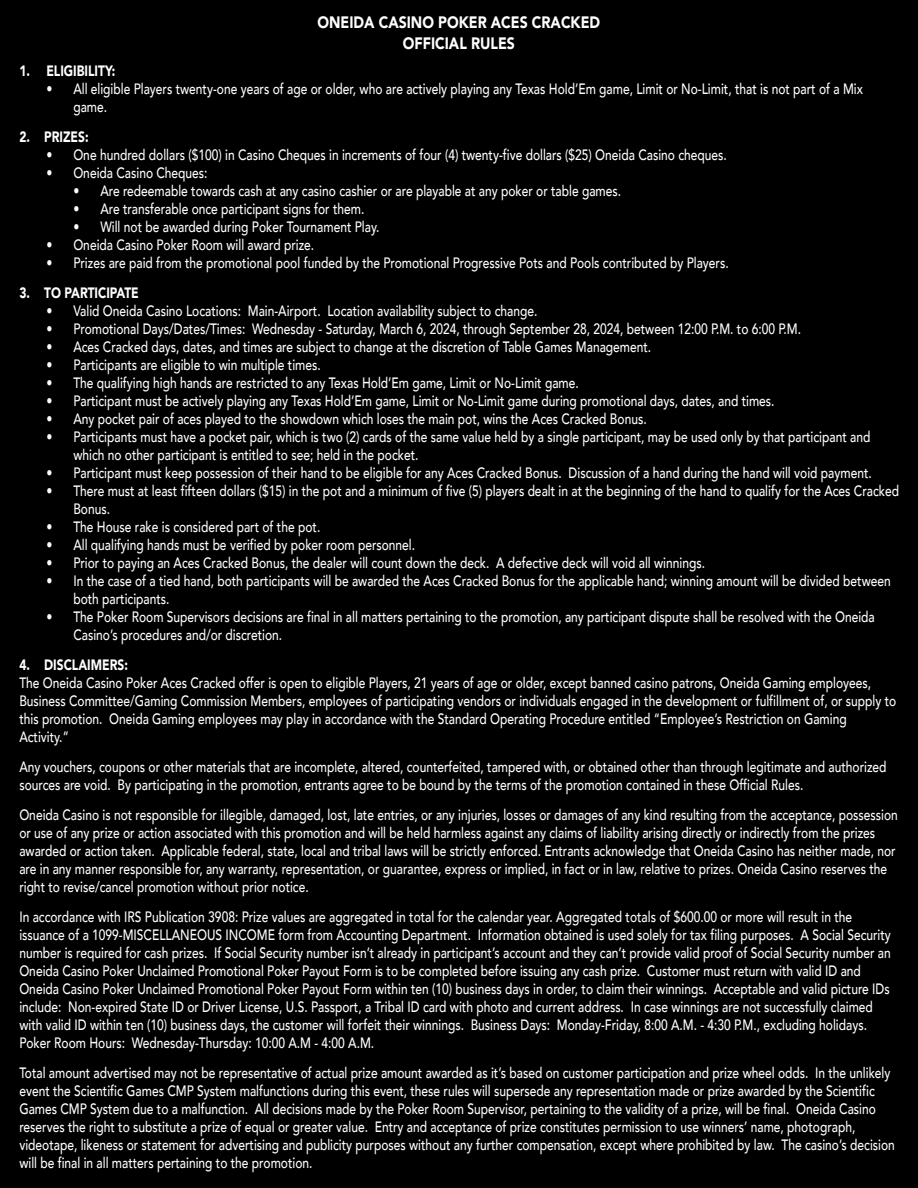
<style>
.page{position:relative;width:918px;height:1188px;background:#000}
.page>*{position:absolute;margin:0;border:0;box-sizing:border-box;transform-origin:0 0}
.t1{font:900 16.5px/21px "Avenir";color:#fff;text-align:center;scale:.85 1}
.t2{font:500 15px/18px "Avenir";color:#fff;scale:.8 1}
.t3{font:900 15px "Avenir";color:#fff;scale:.8 1}
</style>
<div class="page">
<p class="t1" style="left:317px;top:12px;width:334px">ONEIDA CASINO POKER ACES CRACKED<br>OFFICIAL RULES</p>
<p class="t3" style="left:19px;top:58px;width:121px">1. ELIGIBILITY:</p>
<p class="t2" style="left:73px;top:79px;width:989px;text-indent:-27px">• All eligible Players twenty-one years of age or older, who are actively playing any Texas Hold’Em game, Limit or No-Limit, that is not part of a Mix game.</p>
<p class="t3" style="left:19px;top:124px;width:88px">2. PRIZES:</p>
<p class="t2" style="left:46px;top:145px;width:852px">• One hundred dollars ($100) in Casino Cheques in increments of four (4) twenty-five dollars ($25) Oneida Casino cheques.</p>
<p class="t2" style="left:46px;top:163px;width:203px">• Oneida Casino Cheques:</p>
<p class="t2" style="left:73px;top:181px;width:686px">• Are redeemable towards cash at any casino cashier or are playable at any poker or table games.</p>
<p class="t2" style="left:73px;top:199px;width:365px">• Are transferable once participant signs for them.</p>
<p class="t2" style="left:73px;top:217px;width:384px">• Will not be awarded during Poker Tournament Play.</p>
<p class="t2" style="left:46px;top:235px;width:336px">• Oneida Casino Poker Room will award prize.</p>
<p class="t2" style="left:46px;top:253px;width:854px">• Prizes are paid from the promotional pool funded by the Promotional Progressive Pots and Pools contributed by Players.</p>
<p class="t3" style="left:19px;top:280px;width:151px">3. TO PARTICIPATE</p>
<p class="t2" style="left:46px;top:301px;width:615px">• Valid Oneida Casino Locations: Main-Airport. Location availability subject to change.</p>
<p class="t2" style="left:46px;top:319px;width:945px">• Promotional Days/Dates/Times: Wednesday - Saturday, March 6, 2024, through September 28, 2024, between 12:00 P.M. to 6:00 P.M.</p>
<p class="t2" style="left:46px;top:337px;width:758px">• Aces Cracked days, dates, and times are subject to change at the discretion of Table Games Management.</p>
<p class="t2" style="left:46px;top:355px;width:345px">• Participants are eligible to win multiple times.</p>
<p class="t2" style="left:46px;top:373px;width:667px">• The qualifying high hands are restricted to any Texas Hold’Em game, Limit or No-Limit game.</p>
<p class="t2" style="left:46px;top:391px;width:912px">• Participant must be actively playing any Texas Hold‘Em game, Limit or No-Limit game during promotional days, dates, and times.</p>
<p class="t2" style="left:46px;top:409px;width:752px">• Any pocket pair of aces played to the showdown which loses the main pot, wins the Aces Cracked Bonus.</p>
<p class="t2" style="left:73px;top:427px;width:998px;text-indent:-27px">• Participants must have a pocket pair, which is two (2) cards of the same value held by a single participant, may be used only by that participant and which no other participant is entitled to see; held in the pocket.</p>
<p class="t2" style="left:46px;top:463px;width:1033px">• Participant must keep possession of their hand to be eligible for any Aces Cracked Bonus. Discussion of a hand during the hand will void payment.</p>
<p class="t2" style="left:73px;top:481px;width:1034px;text-indent:-27px">• There must at least fifteen dollars ($15) in the pot and a minimum of five (5) players dealt in at the beginning of the hand to qualify for the Aces Cracked<br>Bonus.</p>
<p class="t2" style="left:46px;top:517px;width:344px">• The House rake is considered part of the pot.</p>
<p class="t2" style="left:46px;top:535px;width:463px">• All qualifying hands must be verified by poker room personnel.</p>
<p class="t2" style="left:46px;top:553px;width:825px">• Prior to paying an Aces Cracked Bonus, the dealer will count down the deck. A defective deck will void all winnings.</p>
<p class="t2" style="left:73px;top:571px;width:1023px;text-indent:-27px">• In the case of a tied hand, both participants will be awarded the Aces Cracked Bonus for the applicable hand; winning amount will be divided between both participants.</p>
<p class="t2" style="left:73px;top:607px;width:1003px;text-indent:-27px">• The Poker Room Supervisors decisions are final in all matters pertaining to the promotion, any participant dispute shall be resolved with the Oneida<br>Casino’s procedures and/or discretion.</p>
<p class="t3" style="left:19px;top:652px;width:137px">4. DISCLAIMERS:</p>
<p class="t2" style="left:19px;top:673px;width:1098px">The Oneida Casino Poker Aces Cracked offer is open to eligible Players, 21 years of age or older, except banned casino patrons, Oneida Gaming employees, Business Committee/Gaming Commission Members, employees of participating vendors or individuals engaged in the development or fulfillment of, or supply to this promotion. Oneida Gaming employees may play in accordance with the Standard Operating Procedure entitled “Employee’s Restriction on Gaming Activity.”</p>
<p class="t2" style="left:19px;top:757px;width:1086px">Any vouchers, coupons or other materials that are incomplete, altered, counterfeited, tampered with, or obtained other than through legitimate and authorized sources are void. By participating in the promotion, entrants agree to be bound by the terms of the promotion contained in these Official Rules.</p>
<p class="t2" style="left:19px;top:805px;width:1100px">Oneida Casino is not responsible for illegible, damaged, lost, late entries, or any injuries, losses or damages of any kind resulting from the acceptance, possession or use of any prize or action associated with this promotion and will be held harmless against any claims of liability arising directly or indirectly from the prizes awarded or action taken. Applicable federal, state, local and tribal laws will be strictly enforced. Entrants acknowledge that Oneida Casino has neither made, nor are in any manner responsible for, any warranty, representation, or guarantee, express or implied, in fact or in law, relative to prizes. Oneida Casino reserves the right to revise/cancel promotion without prior notice.</p>
<p class="t2" style="left:19px;top:907px;width:1091px">In accordance with IRS Publication 3908: Prize values are aggregated in total for the calendar year. Aggregated totals of $600.00 or more will result in the issuance of a 1099-MISCELLANEOUS INCOME form from Accounting Department. Information obtained is used solely for tax filing purposes. A Social Security number is required for cash prizes. If Social Security number isn’t already in participant’s account and they can’t provide valid proof of Social Security number an Oneida Casino Poker Unclaimed Promotional Poker Payout Form is to be completed before issuing any cash prize. Customer must return with valid ID and Oneida Casino Poker Unclaimed Promotional Poker Payout Form within ten (10) business days in order, to claim their winnings. Acceptable and valid picture IDs include: Non-expired State ID or Driver License, U.S. Passport, a Tribal ID card with photo and current address. In case winnings are not successfully claimed with valid ID within ten (10) business days, the customer will forfeit their winnings. Business Days: Monday-Friday, 8:00 A.M. - 4:30 P.M., excluding holidays.<br>Poker Room Hours: Wednesday-Thursday: 10:00 A.M - 4:00 A.M.</p>
<p class="t2" style="left:19px;top:1063px;width:1096px">Total amount advertised may not be representative of actual prize amount awarded as it’s based on customer participation and prize wheel odds. In the unlikely event the Scientific Games CMP System malfunctions during this event, these rules will supersede any representation made or prize awarded by the Scientific Games CMP System due to a malfunction. All decisions made by the Poker Room Supervisor, pertaining to the validity of a prize, will be final. Oneida Casino reserves the right to substitute a prize of equal or greater value. Entry and acceptance of prize constitutes permission to use winners’ name, photograph, videotape, likeness or statement for advertising and publicity purposes without any further compensation, except where prohibited by law. The casino’s decision will be final in all matters pertaining to the promotion.</p>
</div>
